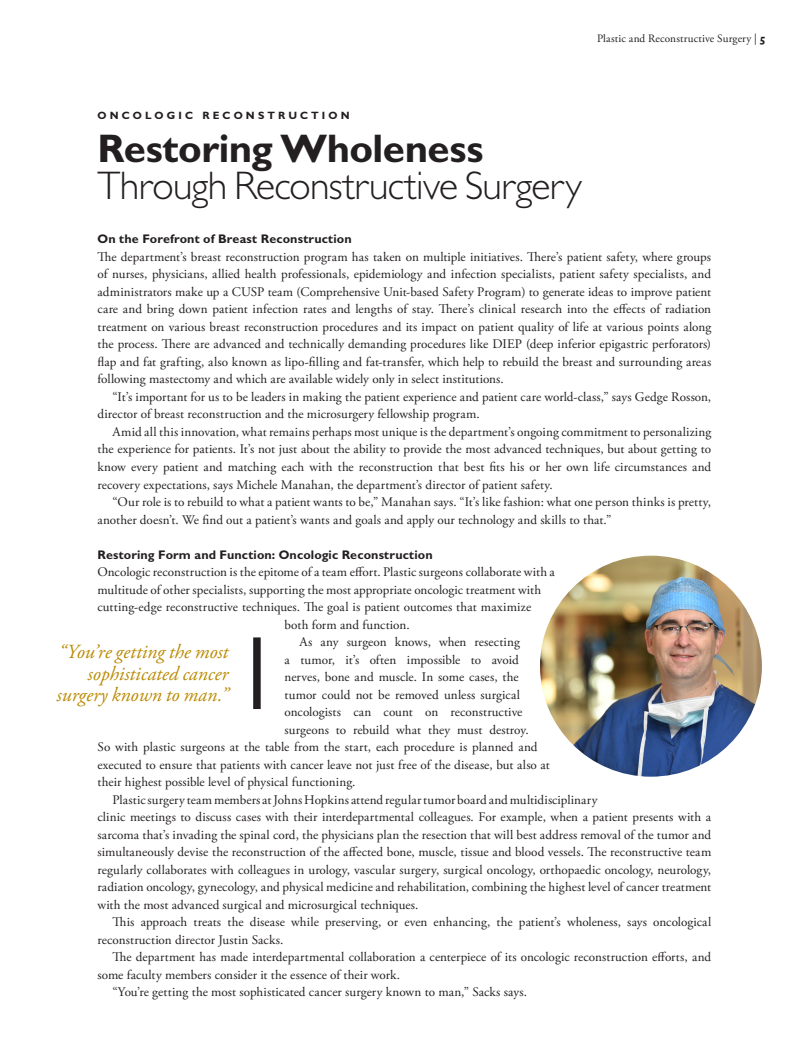
<style>
.page{position:relative;width:810px;height:1058px;background:#fff}
.page>*{position:absolute;margin:0;border:0;box-sizing:border-box;transform-origin:0 0}
.H32_light{font:300 40px/37.5px "Gill Sans MT Std";letter-spacing:-.015em;color:#231f20}
.T16_italic{font:italic 20px/21.2px "Adobe Garamond Pro";color:#bb8c07;text-align:right}
.T10_5_indented{font:13.12px/17.5px "Adobe Garamond Pro";letter-spacing:.005em;color:#231f20}
.T10_5-master{font:13.12px/17.5px "Adobe Garamond Pro";letter-spacing:-.005em;color:#231f20;text-align:justify}
.T10_5-master-2{font:13.12px "Adobe Garamond Pro";letter-spacing:.015em;color:#231f20}
.T10_5-master-3{font:700 12.5px "Gill Sans MT Std";letter-spacing:.01em;color:#231f20}
.t1{font:11.25px "Adobe Garamond Pro";color:#231f20}
.C8_5-master{font:700 10.62px "Gill Sans MT Std";letter-spacing:.295em;color:#231f20}
.s1{font-family:"Gill Sans MT Std";font-weight:700}
.s2{font-weight:700}
</style>
<div class="page">
<div style="left:253px;top:637px;width:8px;height:72px;background:#231f20"></div>
<img style="left:542px;top:557px;width:218px;height:218px">
<div style="left:533px;top:548px;width:236px;height:236px;border:8px solid #fff;border-radius:50%"></div>
<p class="t1" style="left:597px;top:32px;width:169px">Plastic and Reconstructive Surgery | <span class="s1">5</span></p>
<p class="C8_5-master" style="left:98px;top:109px;width:254px">ONCOLOGIC RECONSTRUCTION</p>
<p class="H32_light" style="left:98px;top:129px;width:486px"><span class="s2">Restoring Wholeness<br></span>Through Reconstructive Surgery</p>
<p class="T10_5-master-3" style="left:98px;top:231px;width:256px">On the Forefront of Breast Reconstruction</p>
<p class="T10_5-master" style="left:98px;top:248px;width:615px">The department’s breast reconstruction program has taken on multiple initiatives. There’s patient safety, where groups of nurses, physicians, allied health professionals, epidemiology and infection specialists, patient safety specialists, and administrators make up a CUSP team (Comprehensive Unit-based Safety Program) to generate ideas to improve patient care and bring down patient infection rates and lengths of stay. There’s clinical research into the effects of radiation treatment on various breast reconstruction procedures and its impact on patient quality of life at various points along the process. There are advanced and technically demanding procedures like DIEP (deep inferior epigastric perforators) flap and fat grafting, also known as lipo-filling and fat-transfer, which help to rebuild the breast and surrounding areas following mastectomy and which are available widely only in select institutions.</p>
<p class="T10_5_indented" style="left:98px;top:388px;width:615px;text-indent:15px">“It’s important for us to be leaders in making the patient experience and patient care world-class,” says Gedge Rosson, director of breast reconstruction and the microsurgery fellowship program.</p>
<p class="T10_5_indented" style="left:98px;top:423px;width:615px;text-align:justify;text-indent:15px">Amid all this innovation, what remains perhaps most unique is the department’s ongoing commitment to personalizing the experience for patients. It’s not just about the ability to provide the most advanced techniques, but about getting to know every patient and matching each with the reconstruction that best fits his or her own life circumstances and recovery expectations, says Michele Manahan, the department’s director of patient safety.</p>
<p class="T10_5_indented" style="left:98px;top:493px;width:615px;text-indent:15px">“Our role is to rebuild to what a patient wants to be,” Manahan says. “It’s like fashion: what one person thinks is pretty, another doesn’t. We find out a patient’s wants and goals and apply our technology and skills to that.”</p>
<p class="T10_5-master-3" style="left:98px;top:546px;width:337px">Restoring Form and Function: Oncologic Reconstruction</p>
<p class="T10_5-master" style="left:98px;top:563px;width:459px">Oncologic reconstruction is the epitome of a team effort. Plastic surgeons collaborate with a</p>
<p class="T10_5-master" style="left:98px;top:581px;width:445px">multitude of other specialists, supporting the most appropriate oncologic treatment with</p>
<p class="T10_5-master-2" style="left:98px;top:599px;width:435px">cutting-edge reconstructive techniques. The goal is patient outcomes that maximize</p>
<p class="T10_5-master" style="left:285px;top:616px;width:127px">both form and function.</p>
<p class="T10_5_indented" style="left:300px;top:633px;width:222px">As any surgeon knows, when resecting</p>
<p class="T10_5_indented" style="left:285px;top:651px;width:236px">a tumor, it’s often impossible to avoid</p>
<p class="T10_5_indented" style="left:285px;top:668px;width:236px">nerves, bone and muscle. In some cases, the</p>
<p class="T10_5_indented" style="left:285px;top:686px;width:237px">tumor could not be removed unless surgical</p>
<p class="T10_5_indented" style="left:285px;top:703px;width:239px">oncologists can count on reconstructive</p>
<p class="T10_5_indented" style="left:285px;top:721px;width:246px">surgeons to rebuild what they must destroy.</p>
<p class="T10_5_indented" style="left:98px;top:738px;width:441px">So with plastic surgeons at the table from the start, each procedure is planned and</p>
<p class="T10_5_indented" style="left:98px;top:756px;width:454px">executed to ensure that patients with cancer leave not just free of the disease, but also at</p>
<p class="T10_5_indented" style="left:98px;top:773px;width:260px">their highest possible level of physical functioning.</p>
<p class="T10_5_indented" style="left:98px;top:791px;width:615px;text-indent:15px">Plastic surgery team members at Johns Hopkins attend regular tumor board and multidisciplinary<br>clinic meetings to discuss cases with their interdepartmental colleagues. For example, when a patient presents with a sarcoma that’s invading the spinal cord, the physicians plan the resection that will best address removal of the tumor and simultaneously devise the reconstruction of the affected bone, muscle, tissue and blood vessels. The reconstructive team regularly collaborates with colleagues in urology, vascular surgery, surgical oncology, orthopaedic oncology, neurology, radiation oncology, gynecology, and physical medicine and rehabilitation, combining the highest level of cancer treatment with the most advanced surgical and microsurgical techniques.</p>
<p class="T10_5_indented" style="left:98px;top:913px;width:615px;text-indent:15px">This approach treats the disease while preserving, or even enhancing, the patient’s wholeness, says oncological reconstruction director Justin Sacks.</p>
<p class="T10_5_indented" style="left:98px;top:948px;width:615px;text-indent:15px">The department has made interdepartmental collaboration a centerpiece of its oncologic reconstruction efforts, and some faculty members consider it the essence of their work.</p>
<p class="T10_5_indented" style="left:112px;top:983px;width:416px">“You’re getting the most sophisticated cancer surgery known to man,” Sacks says.</p>
<p class="T16_italic" style="left:57px;top:642px;width:173px">“You’re getting the most sophisticated cancer surgery known to man.”</p>
</div>
